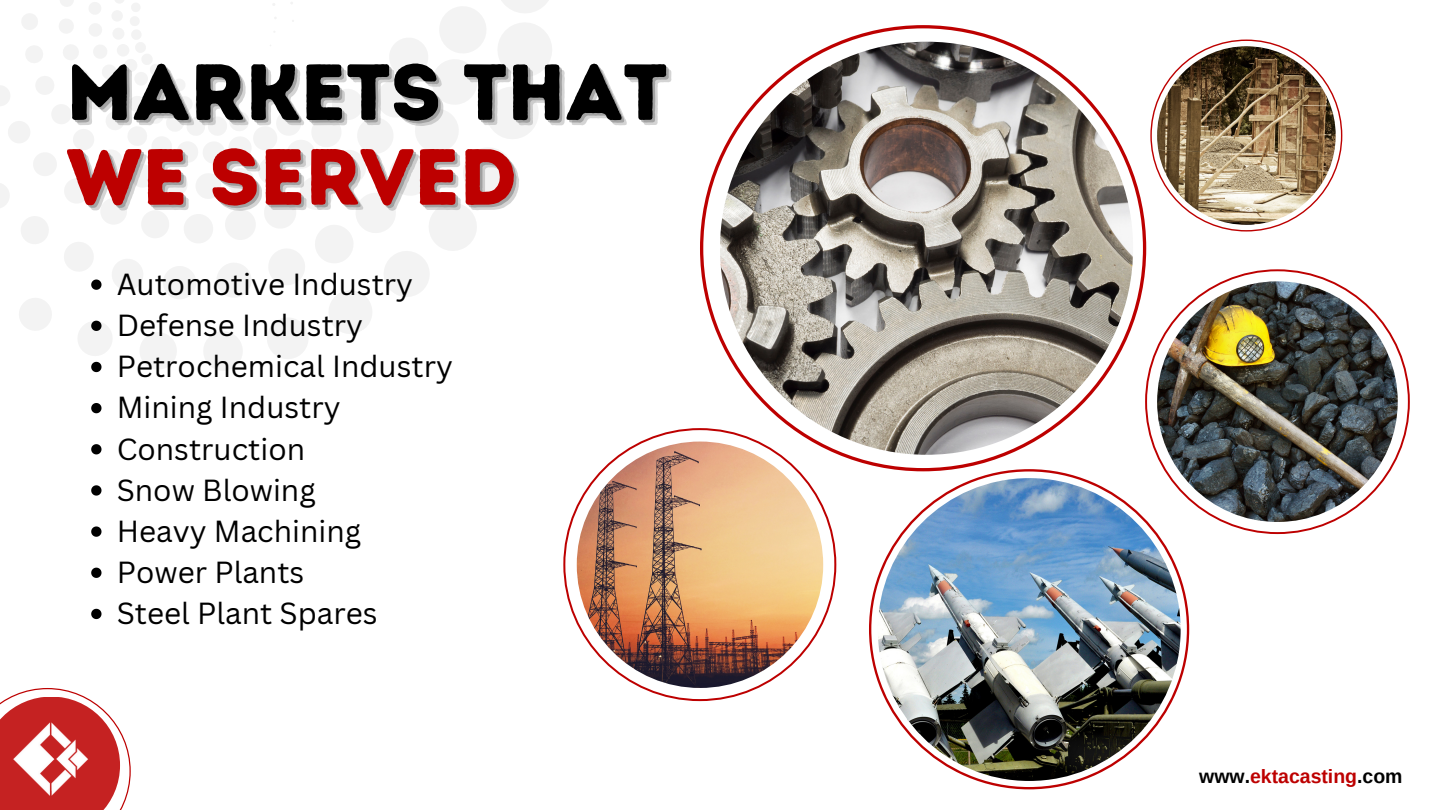
<style>
.page{position:relative;width:1440px;height:810px;background:#fff}
.page>*{position:absolute;margin:0;border:0;box-sizing:border-box;transform-origin:0 0}
.t1{font:79.5px "Intro Rust Base";color:#000}
.t2{font:79.5px "Intro Rust Base";color:#bd0000}
.t3{font:29.7px/41.2px "Canva Sans";color:#000}
.t4{font:700 19.5px "Arimo";color:#bd0000}
.s1{color:#000}
</style>
<div class="page">
<svg style="left:700px;top:25px;width:446px;height:444px"></svg>
<img style="left:1145px;top:269px;width:265px;height:265px">
<img style="left:869px;top:469px;width:320px;height:320px">
<svg style="left:1150px;top:40px;width:192px;height:192px"></svg>
<svg style="left:0;top:688px;width:131px;height:122px"></svg>
<svg style="left:563px;top:428px;width:273px;height:273px"></svg>
<img style="left:1px;top:713px;width:101px;height:97px">
<svg style="left:0;top:0;width:552px;height:373px"></svg>
<svg style="left:91px;top:403px;width:11px;height:10px"></svg>
<svg style="left:91px;top:444px;width:11px;height:10px"></svg>
<svg style="left:91px;top:485px;width:11px;height:11px"></svg>
<svg style="left:91px;top:526px;width:11px;height:11px"></svg>
<svg style="left:91px;top:568px;width:11px;height:10px"></svg>
<svg style="left:91px;top:609px;width:11px;height:10px"></svg>
<h1 class="t1" style="left:66px;top:44px;width:603px">MARKETS THAT</h1>
<h1 class="t2" style="left:66px;top:129px;width:453px">WE SERVED</h1>
<p class="t3" style="left:117px;top:263px;width:338px">Automotive Industry<br>Defense Industry<br>Petrochemical Industry<br>Mining Industry<br>Construction<br>Snow Blowing<br>Heavy Machining<br>Power Plants<br>Steel Plant Spares</p>
<p class="t4" style="left:1199px;top:765px;width:205px"><span class="s1">www.</span>ektacasting<span class="s1">.com</span></p>
</div>
